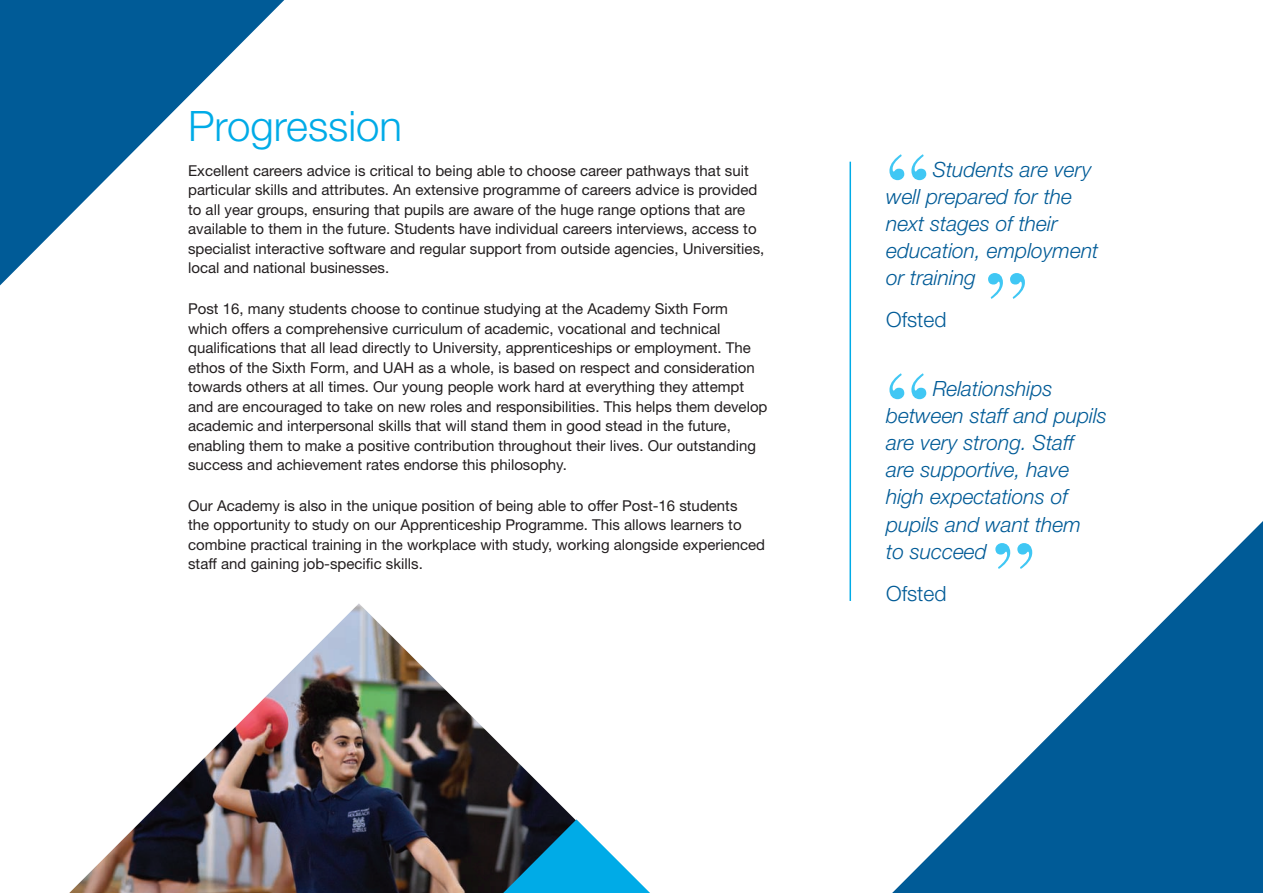
<style>
.page{position:relative;width:1263px;height:893px;background:#fff}
.page>*{position:absolute;margin:0;border:0;box-sizing:border-box;transform-origin:0 0}
.t1{font:99px "Bodoni Std";color:#40c7f4}
.t2{font:300 42px "Helvetica Neue LT Std";color:#00abe7}
.t3{font:italic 300 21px/27px "Helvetica Neue LT Std";color:#005b97}
.t4{font:300 21px "Helvetica Neue LT Std";color:#005b97}
.t5{font:15px/19.5px "Helvetica Neue LT Std";color:#231f20}
</style>
<div class="page">
<img style="left:69px;top:603px;width:506px;height:290px">
<svg style="left:851px;top:427px;width:412px;height:466px"></svg>
<svg style="left:404px;top:819px;width:246px;height:74px;background:#457385"></svg>
<svg style="left:0;top:0;width:285px;height:286px"></svg>
<hr style="left:849px;top:162px;width:2px;height:439px;background:#00abe7">
<h2 class="t2" style="left:188px;top:111px;width:215px">Progression</h2>
<p class="t5" style="left:188px;top:162px;width:578px">Excellent careers advice is critical to being able to choose career pathways that suit particular skills and attributes. An extensive programme of careers advice is provided to all year groups, ensuring that pupils are aware of the huge range options that are available to them in the future. Students have individual careers interviews, access to specialist interactive software and regular support from outside agencies, Universities, local and national businesses.</p>
<p class="t5" style="left:188px;top:300px;width:581px">Post 16, many students choose to continue studying at the Academy Sixth Form which offers a comprehensive curriculum of academic, vocational and technical qualifications that all lead directly to University, apprenticeships or employment. The ethos of the Sixth Form, and UAH as a whole, is based on respect and consideration towards others at all times. Our young people work hard at everything they attempt and are encouraged to take on new roles and responsibilities. This helps them develop academic and interpersonal skills that will stand them in good stead in the future, enabling them to make a positive contribution throughout their lives. Our outstanding success and achievement rates endorse this philosophy.</p>
<p class="t5" style="left:188px;top:497px;width:578px">Our Academy is also in the unique position of being able to offer Post-16 students<br>the opportunity to study on our Apprenticeship Programme. This allows learners to combine practical training in the workplace with study, working alongside experienced staff and gaining job-specific skills.</p>
<h1 class="t1" style="left:885px;top:151px;width:45px">“</h1>
<h3 class="t3" style="left:886px;top:158px;width:214px;text-indent:47px">Students are very well prepared for the next stages of their education, employment or training</h3>
<h3 class="t4" style="left:886px;top:312px;width:62px">Ofsted</h3>
<h1 class="t1" style="left:985px;top:270px;width:45px">”</h1>
<h1 class="t1" style="left:885px;top:370px;width:45px">“</h1>
<h3 class="t3" style="left:886px;top:377px;width:222px;text-indent:47px">Relationships between staff and pupils are very strong. Staff are supportive, have high expectations of pupils and want them<br>to succeed</h3>
<h3 class="t4" style="left:886px;top:585px;width:62px">Ofsted</h3>
<h1 class="t1" style="left:992px;top:540px;width:45px">”</h1>
</div>
